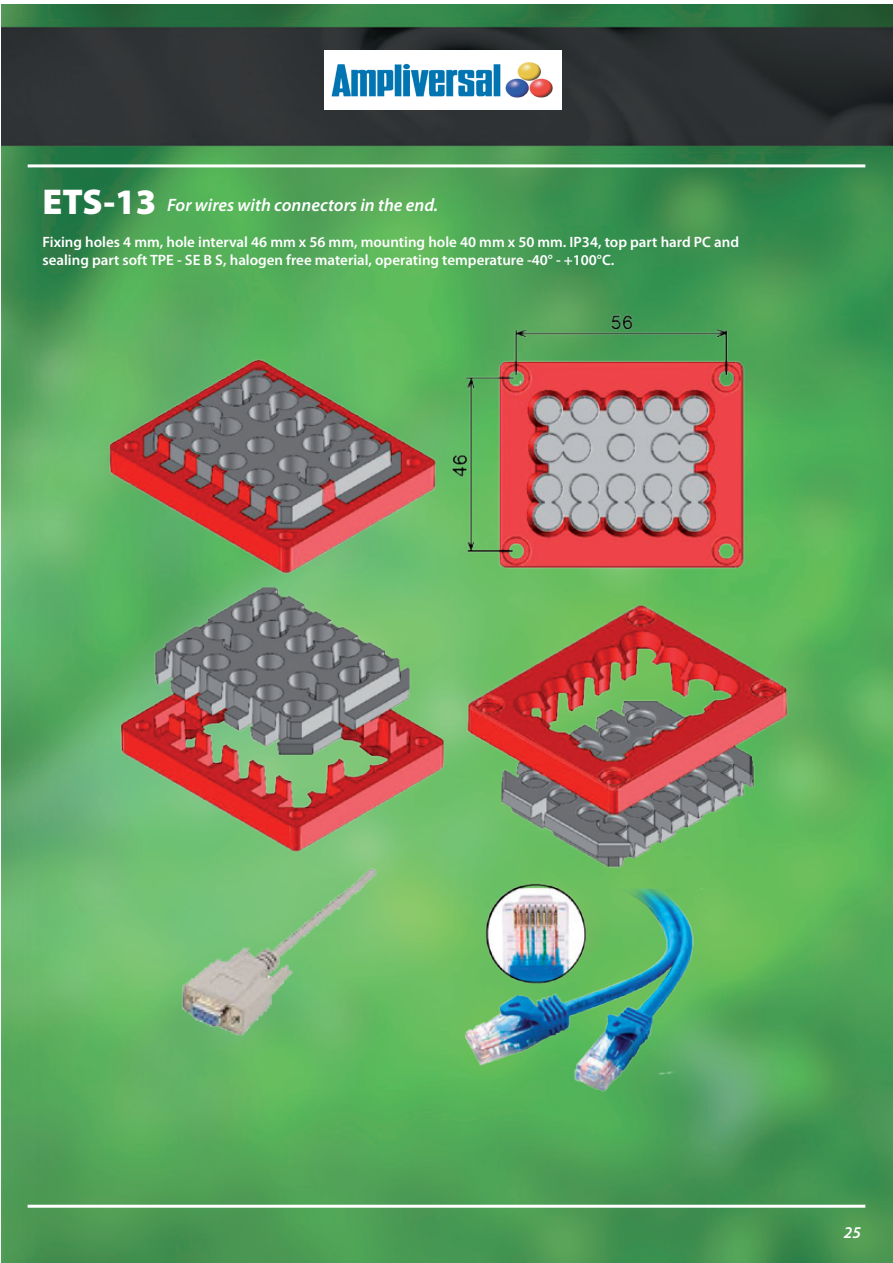
<style>
.page{position:relative;width:893px;height:1263px;background:#fff}
.page>*{position:absolute;margin:0;border:0;box-sizing:border-box;transform-origin:0 0}
.Nimike{font:900 36px "Myriad Pro";color:#fff}
.Pikkuotsake{font:italic 600 18px "Myriad Pro";color:#fff}
.t1{font:italic 600 16.5px "Myriad Pro";color:#fff}
.Leipa{font:600 15px/18px "Myriad Pro";color:#fff}
</style>
<div class="page">
<img style="left:1px;top:4px;width:892px;height:1259px">
<hr style="left:28px;top:164px;width:837px;height:3px;background:#fff">
<hr style="left:28px;top:1205px;width:837px;height:3px;background:#fff">
<img style="left:96px;top:302px;width:700px;height:799px">
<img style="left:324px;top:51px;width:238px;height:59px">
<p class="Nimike" style="left:43px;top:182px;width:115px">ETS-13</p>
<p class="Pikkuotsake" style="left:167px;top:194px;width:272px">For wires with connectors in the end.</p>
<p class="Leipa" style="left:43px;top:233px;width:698px">Fixing holes 4 mm, hole interval 46 mm x 56 mm, mounting hole 40 mm x 50 mm. IP34, top part hard PC and sealing part soft TPE - SE B S, halogen free material, operating temperature -40° - +100°C.</p>
<p class="t1" style="left:844px;top:1221px;width:19px">25</p>
</div>
